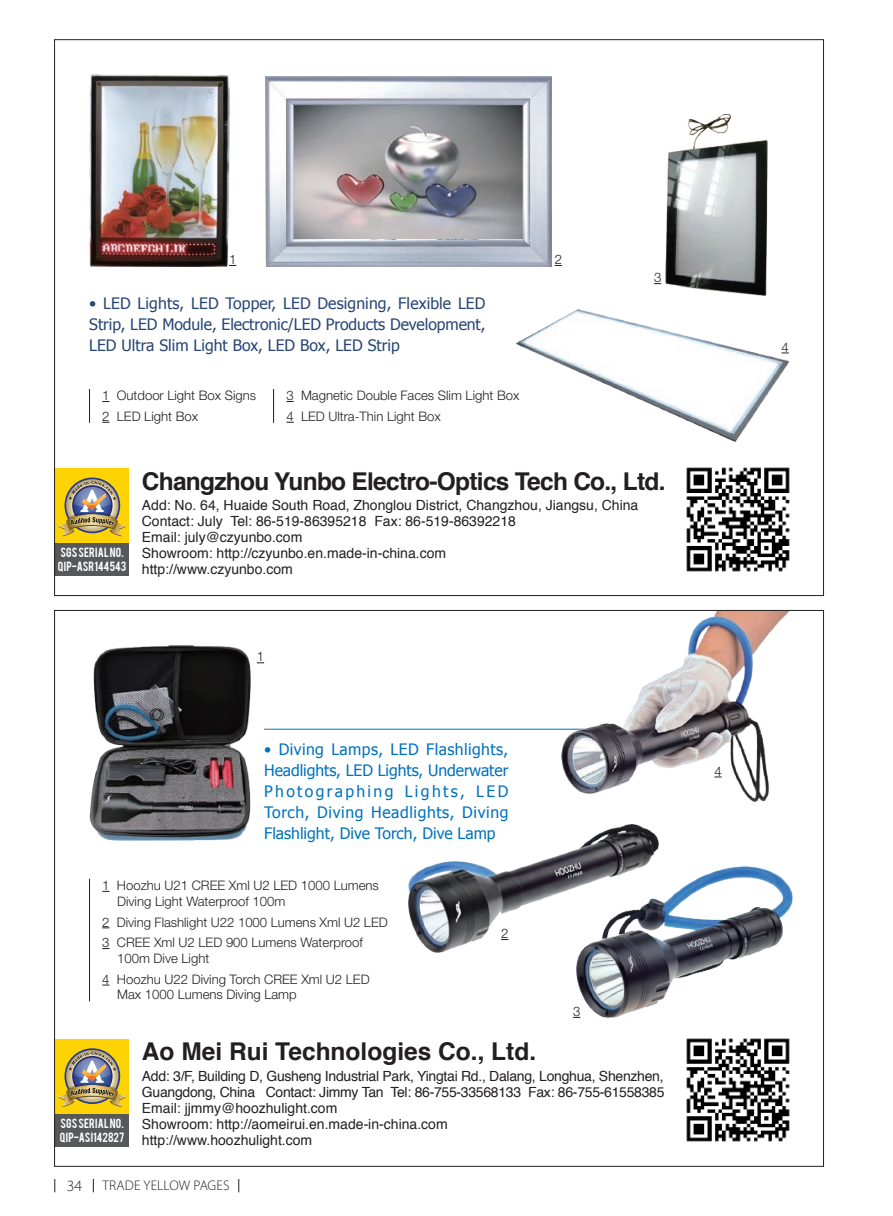
<style>
.page{position:relative;width:893px;height:1216px;background:#fff}
.page>*{position:absolute;margin:0;border:0;box-sizing:border-box;transform-origin:0 0}
.t1{font:700 24.5px "Helvetica";letter-spacing:-.03em;color:#231f20}
.t2{font:700 24.5px "Helvetica";color:#231f20}
.t3{font:15.75px/21px "Tahoma";color:#0071bc;text-align:justify}
.t4{font:15.75px/21px "Tahoma";color:#264574;text-align:justify}
.t5{font:300 15.75px "Myriad Pro";color:#231f20}
.t6{font:14px/15.8px "Helvetica";letter-spacing:-.02em;color:#231f20}
.t7{font:14px/15.8px "Helvetica";color:#231f20}
.t8{font:300 14px "Myriad Pro";letter-spacing:.005em;color:#231f20}
.t9{font:300 13.12px/20.7px "Helvetica Neue LT Pro";color:#231f20}
.t10{font:10.5px/14px "Bebas";letter-spacing:.015em;color:#fff}
</style>
<div class="page">
<hr style="left:89px;top:389px;width:1px;height:34px;background:#231f20">
<div style="left:55px;top:468px;width:74px;height:75px;background:#fed304"></div>
<img style="left:58px;top:481px;width:68px;height:55px">
<div style="left:55px;top:543px;width:74px;height:32px;background:#57585a"></div>
<img style="left:686px;top:467px;width:104px;height:105px">
<hr style="left:273px;top:389px;width:1px;height:34px;background:#231f20">
<img style="left:266px;top:77px;width:286px;height:189px">
<img style="left:665px;top:114px;width:103px;height:182px">
<img style="left:89px;top:74px;width:140px;height:192px">
<img style="left:517px;top:309px;width:272px;height:132px">
<div style="left:55px;top:1039px;width:74px;height:74px;background:#fed304"></div>
<img style="left:58px;top:1051px;width:68px;height:56px">
<div style="left:55px;top:1113px;width:74px;height:33px;background:#57585a"></div>
<hr style="left:89px;top:878px;width:1px;height:123px;background:#231f20">
<img style="left:686px;top:1038px;width:104px;height:104px">
<img style="left:89px;top:645px;width:161px;height:195px">
<img style="left:577px;top:866px;width:215px;height:151px">
<img style="left:409px;top:824px;width:250px;height:128px">
<hr style="left:264px;top:728px;width:345px;height:1px;background:#0071bc">
<img style="left:562px;top:612px;width:227px;height:190px">
<svg style="left:54px;top:1178px;width:1px;height:14px"></svg>
<svg style="left:93px;top:1178px;width:1px;height:14px"></svg>
<svg style="left:238px;top:1178px;width:1px;height:14px"></svg>
<p class="t9" style="left:229px;top:249px;width:9px">1</p>
<p class="t9" style="left:555px;top:249px;width:9px">2</p>
<p class="t4" style="left:89px;top:292px;width:398px">• LED Lights, LED Topper, LED Designing, Flexible LED Strip, LED Module, Electronic/LED Products Development, LED Ultra Slim Light Box, LED Box, LED Strip</p>
<p class="t9" style="left:102px;top:385px;width:155px">1 Outdoor Light Box Signs<br>2 LED Light Box</p>
<p class="t9" style="left:286px;top:385px;width:234px">3 Magnetic Double Faces Slim Light Box<br>4 LED Ultra-Thin Light Box</p>
<p class="t9" style="left:654px;top:267px;width:9px">3</p>
<p class="t10" style="left:58px;top:544px;width:70px">SGS SERIAL NO.<br>QIP-ASR144543</p>
<h1 class="t1" style="left:142px;top:461px;width:525px">Changzhou Yunbo Electro-Optics Tech Co., Ltd.</h1>
<p class="t7" style="left:142px;top:498px;width:498px">Add: No. 64, Huaide South Road, Zhonglou District, Changzhou, Jiangsu, China Contact: July Tel: 86-519-86395218 Fax: 86-519-86392218<br>Email: july@czyunbo.com<br>Showroom: http://czyunbo.en.made-in-china.com<br>http://www.czyunbo.com</p>
<p class="t9" style="left:257px;top:646px;width:9px">1</p>
<p class="t3" style="left:264px;top:737px;width:246px">• Diving Lamps, LED Flashlights, Headlights, LED Lights, Underwater Photographing Lights, LED Torch, Diving Headlights, Diving Flashlight, Dive Torch, Dive Lamp</p>
<p class="t9" style="left:117px;top:877px;width:263px;line-height:15.8px;text-indent:-15px">1 Hoozhu U21 CREE Xml U2 LED 1000 Lumens<br>Diving Light Waterproof 100m</p>
<p class="t9" style="left:102px;top:911px;width:287px">2 Diving Flashlight U22 1000 Lumens Xml U2 LED<br>3 CREE Xml U2 LED 900 Lumens Waterproof</p>
<p class="t9" style="left:102px;top:947px;width:269px;text-indent:15px">100m Dive Light<br>4 Hoozhu U22 Diving Torch CREE Xml U2 LED</p>
<p class="t9" style="left:117px;top:984px;width:181px">Max 1000 Lumens Diving Lamp</p>
<p class="t9" style="left:501px;top:922px;width:9px">2</p>
<p class="t9" style="left:573px;top:1000px;width:9px">3</p>
<p class="t10" style="left:60px;top:1115px;width:66px">SGS SERIAL NO.<br>QIP-ASI142827</p>
<h1 class="t2" style="left:142px;top:1031px;width:396px">Ao Mei Rui Technologies Co., Ltd.</h1>
<p class="t6" style="left:142px;top:1068px;width:524px">Add: 3/F, Building D, Gusheng Industrial Park, Yingtai Rd., Dalang, Longhua, Shenzhen, Guangdong, China Contact: Jimmy Tan Tel: 86-755-33568133 Fax: 86-755-61558385<br>Email: jjmmy@hoozhulight.com<br>Showroom: http://aomeirui.en.made-in-china.com<br>http://www.hoozhulight.com</p>
<p class="t5" style="left:67px;top:1175px;width:17px">34</p>
<p class="t8" style="left:102px;top:1177px;width:129px">TRADE YELLOW PAGES</p>
<p class="t9" style="left:714px;top:760px;width:9px">4</p>
<p class="t9" style="left:781px;top:336px;width:9px">4</p>
</div>
